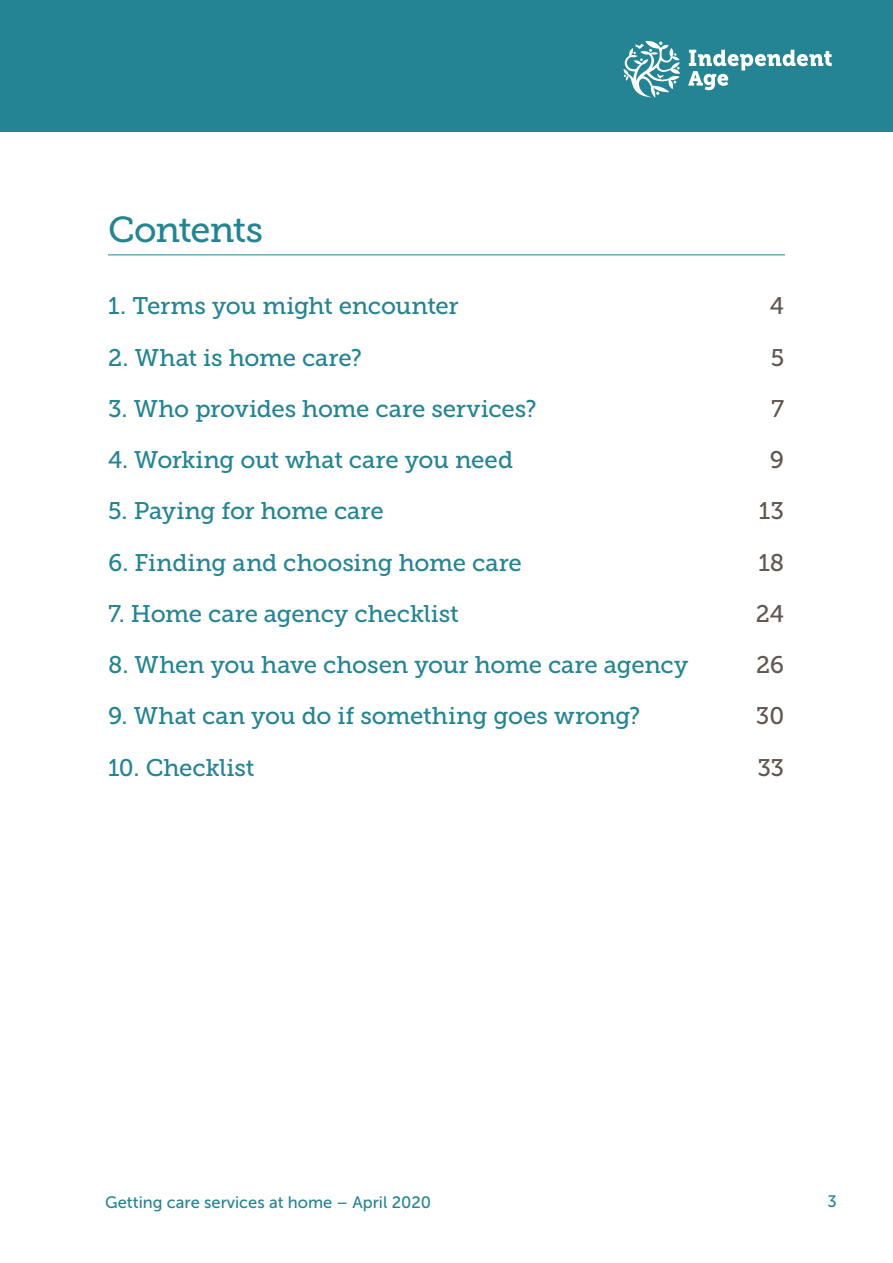
<style>
.page{position:relative;width:893px;height:1263px;background:#fff}
.page>*{position:absolute;margin:0;border:0;box-sizing:border-box;transform-origin:0 0}
.t1{font:36px "Museo Slab 500";letter-spacing:-.03em;color:#248493}
.t2{font:24px "Museo Slab 500";letter-spacing:-.01em;color:#248493}
.t3{font:24px "Museo Slab 500";letter-spacing:-.005em;color:#61574e}
.t4{font:16.5px "Museo Sans 500";color:#248493}
</style>
<div class="page">
<div style="left:0;top:0;width:893px;height:132px;background:#248493"></div>
<svg style="left:623px;top:41px;width:57px;height:57px"></svg>
<svg style="left:688px;top:50px;width:144px;height:40px"></svg>
<hr style="left:108px;top:254px;width:677px;height:1px;background:#248493">
<h1 class="t1" style="left:108px;top:209px;width:156px">Contents</h1>
<p class="t2" style="left:108px;top:293px;width:352px">1. Terms you might encounter</p>
<p class="t3" style="left:770px;top:293px;width:16px">4</p>
<p class="t2" style="left:108px;top:344px;width:256px">2. What is home care?</p>
<p class="t3" style="left:771px;top:344px;width:15px">5</p>
<p class="t2" style="left:108px;top:395px;width:430px">3. Who provides home care services?</p>
<p class="t3" style="left:771px;top:395px;width:15px">7</p>
<p class="t2" style="left:108px;top:446px;width:407px">4. Working out what care you need</p>
<p class="t3" style="left:770px;top:446px;width:16px">9</p>
<p class="t2" style="left:108px;top:498px;width:277px">5. Paying for home care</p>
<p class="t3" style="left:759px;top:498px;width:27px">13</p>
<p class="t2" style="left:108px;top:549px;width:415px">6. Finding and choosing home care</p>
<p class="t3" style="left:758px;top:549px;width:27px">18</p>
<p class="t2" style="left:108px;top:600px;width:352px">7. Home care agency checklist</p>
<p class="t3" style="left:756px;top:600px;width:30px">24</p>
<p class="t2" style="left:108px;top:651px;width:582px">8. When you have chosen your home care agency</p>
<p class="t3" style="left:756px;top:651px;width:30px">26</p>
<p class="t2" style="left:108px;top:703px;width:534px">9. What can you do if something goes wrong?</p>
<p class="t3" style="left:756px;top:703px;width:30px">30</p>
<p class="t2" style="left:108px;top:754px;width:148px">10. Checklist</p>
<p class="t3" style="left:757px;top:754px;width:28px">33</p>
<p class="t4" style="left:105px;top:1194px;width:327px">Getting care services at home – April 2020</p>
<p class="t4" style="left:827px;top:1192px;width:11px">3</p>
</div>
